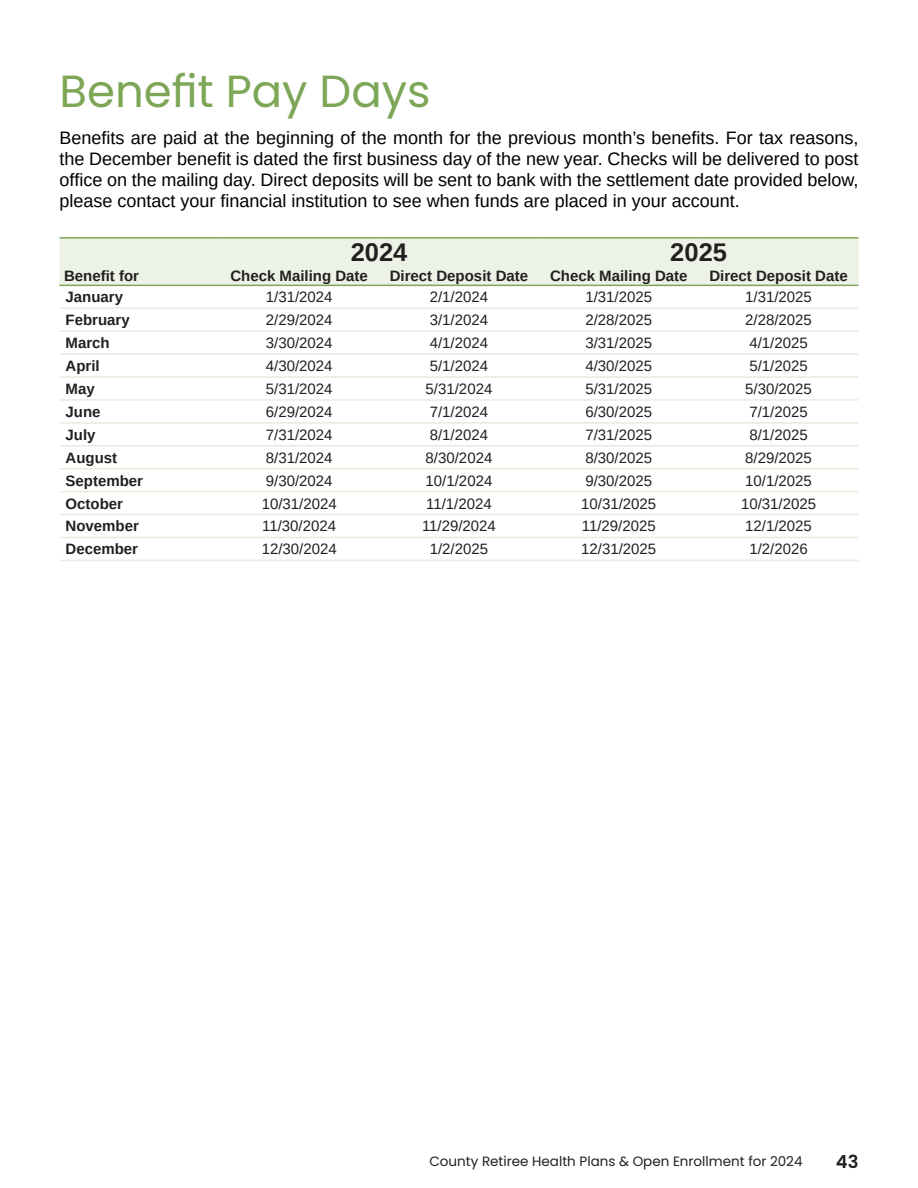
<style>
.page{position:relative;width:918px;height:1188px;background:#fff}
.page>*{position:absolute;margin:0;border:0;box-sizing:border-box;transform-origin:0 0}
._30_Reg_Left{font:45px "Poppins";color:#7da656}
.t1{font:700 25.5px "Arimo";color:#231f20}
._30_Reg_Left-2{font:18px/21px "Arimo";color:#000;text-align:justify}
.t2{font:600 18px "Poppins";color:#231f20}
.t3{font:15px "Arimo";color:#231f20}
.t4{font:700 15px "Arimo";color:#231f20}
.t5{font:13.5px "Poppins";color:#231f20}
</style>
<div class="page">
<div style="left:60px;top:239px;width:798px;height:46px;background:#ecf2e6"></div>
<hr style="left:60px;top:237px;width:159px;height:2px;background:#7da656">
<hr style="left:219px;top:237px;width:160px;height:2px;background:#7da656">
<hr style="left:379px;top:237px;width:160px;height:2px;background:#7da656">
<hr style="left:539px;top:237px;width:160px;height:2px;background:#7da656">
<hr style="left:699px;top:237px;width:159px;height:2px;background:#7da656">
<hr style="left:60px;top:285px;width:159px;height:1px;background:#7da656">
<hr style="left:219px;top:285px;width:160px;height:1px;background:#7da656">
<hr style="left:379px;top:285px;width:160px;height:1px;background:#7da656">
<hr style="left:539px;top:285px;width:160px;height:1px;background:#7da656">
<hr style="left:699px;top:285px;width:159px;height:1px;background:#7da656">
<hr style="left:60px;top:308px;width:159px;height:1px;background:#e5eddd">
<hr style="left:219px;top:308px;width:160px;height:1px;background:#e5eddd">
<hr style="left:379px;top:308px;width:160px;height:1px;background:#e5eddd">
<hr style="left:539px;top:308px;width:160px;height:1px;background:#e5eddd">
<hr style="left:699px;top:308px;width:159px;height:1px;background:#e5eddd">
<hr style="left:379px;top:422px;width:160px;height:2px;background:#e5eddd">
<hr style="left:699px;top:422px;width:159px;height:2px;background:#e5eddd">
<hr style="left:60px;top:330px;width:159px;height:2px;background:#e5eddd">
<hr style="left:219px;top:330px;width:160px;height:2px;background:#e5eddd">
<hr style="left:379px;top:330px;width:160px;height:2px;background:#e5eddd">
<hr style="left:539px;top:330px;width:160px;height:2px;background:#e5eddd">
<hr style="left:699px;top:330px;width:159px;height:2px;background:#e5eddd">
<hr style="left:60px;top:353px;width:159px;height:2px;background:#e5eddd">
<hr style="left:219px;top:353px;width:160px;height:2px;background:#e5eddd">
<hr style="left:379px;top:353px;width:160px;height:2px;background:#e5eddd">
<hr style="left:539px;top:353px;width:160px;height:2px;background:#e5eddd">
<hr style="left:699px;top:353px;width:159px;height:2px;background:#e5eddd">
<hr style="left:60px;top:376px;width:159px;height:2px;background:#e5eddd">
<hr style="left:219px;top:376px;width:160px;height:2px;background:#e5eddd">
<hr style="left:379px;top:376px;width:160px;height:2px;background:#e5eddd">
<hr style="left:539px;top:376px;width:160px;height:2px;background:#e5eddd">
<hr style="left:699px;top:376px;width:159px;height:2px;background:#e5eddd">
<hr style="left:60px;top:399px;width:159px;height:2px;background:#e5eddd">
<hr style="left:219px;top:399px;width:160px;height:2px;background:#e5eddd">
<hr style="left:379px;top:399px;width:160px;height:2px;background:#e5eddd">
<hr style="left:539px;top:399px;width:160px;height:2px;background:#e5eddd">
<hr style="left:699px;top:399px;width:159px;height:2px;background:#e5eddd">
<hr style="left:60px;top:422px;width:159px;height:2px;background:#e5eddd">
<hr style="left:219px;top:422px;width:160px;height:2px;background:#e5eddd">
<hr style="left:539px;top:422px;width:160px;height:2px;background:#e5eddd">
<hr style="left:60px;top:445px;width:159px;height:2px;background:#e5eddd">
<hr style="left:219px;top:445px;width:160px;height:2px;background:#e5eddd">
<hr style="left:379px;top:445px;width:160px;height:2px;background:#e5eddd">
<hr style="left:539px;top:445px;width:160px;height:2px;background:#e5eddd">
<hr style="left:699px;top:445px;width:159px;height:2px;background:#e5eddd">
<hr style="left:60px;top:468px;width:159px;height:1px;background:#e5eddd">
<hr style="left:219px;top:468px;width:160px;height:1px;background:#e5eddd">
<hr style="left:379px;top:468px;width:160px;height:1px;background:#e5eddd">
<hr style="left:539px;top:468px;width:160px;height:1px;background:#e5eddd">
<hr style="left:699px;top:468px;width:159px;height:1px;background:#e5eddd">
<hr style="left:60px;top:491px;width:159px;height:1px;background:#e5eddd">
<hr style="left:219px;top:491px;width:160px;height:1px;background:#e5eddd">
<hr style="left:379px;top:491px;width:160px;height:1px;background:#e5eddd">
<hr style="left:539px;top:491px;width:160px;height:1px;background:#e5eddd">
<hr style="left:699px;top:491px;width:159px;height:1px;background:#e5eddd">
<hr style="left:60px;top:514px;width:159px;height:1px;background:#e5eddd">
<hr style="left:219px;top:514px;width:160px;height:1px;background:#e5eddd">
<hr style="left:379px;top:514px;width:160px;height:1px;background:#e5eddd">
<hr style="left:539px;top:514px;width:160px;height:1px;background:#e5eddd">
<hr style="left:699px;top:514px;width:159px;height:1px;background:#e5eddd">
<hr style="left:60px;top:537px;width:159px;height:1px;background:#e5eddd">
<hr style="left:219px;top:537px;width:160px;height:1px;background:#e5eddd">
<hr style="left:379px;top:537px;width:160px;height:1px;background:#e5eddd">
<hr style="left:539px;top:537px;width:160px;height:1px;background:#e5eddd">
<hr style="left:699px;top:537px;width:159px;height:1px;background:#e5eddd">
<hr style="left:60px;top:560px;width:159px;height:1px;background:#e5eddd">
<hr style="left:219px;top:560px;width:160px;height:1px;background:#e5eddd">
<hr style="left:379px;top:560px;width:160px;height:1px;background:#e5eddd">
<hr style="left:539px;top:560px;width:160px;height:1px;background:#e5eddd">
<hr style="left:699px;top:560px;width:159px;height:1px;background:#e5eddd">
<p class="_30_Reg_Left" style="left:60px;top:65px;width:373px">Benefit Pay Days</p>
<p class="_30_Reg_Left-2" style="left:60px;top:127px;width:800px">Benefits are paid at the beginning of the month for the previous month’s benefits. For tax reasons, the December benefit is dated the first business day of the new year. Checks will be delivered to post office on the mailing day. Direct deposits will be sent to bank with the settlement date provided below, please contact your financial institution to see when funds are placed in your account.</p>
<p class="t4" style="left:64px;top:265px;width:76px">Benefit for</p>
<p class="t1" style="left:351px;top:235px;width:58px">2024</p>
<p class="t1" style="left:670px;top:235px;width:58px">2025</p>
<p class="t4" style="left:230px;top:265px;width:139px">Check Mailing Date</p>
<p class="t4" style="left:390px;top:265px;width:140px">Direct Deposit Date</p>
<p class="t4" style="left:550px;top:265px;width:139px">Check Mailing Date</p>
<p class="t4" style="left:709px;top:265px;width:140px">Direct Deposit Date</p>
<p class="t4" style="left:66px;top:287px;width:59px">January</p>
<p class="t3" style="left:266px;top:288px;width:68px">1/31/2024</p>
<p class="t3" style="left:430px;top:288px;width:60px">2/1/2024</p>
<p class="t3" style="left:585px;top:288px;width:68px">1/31/2025</p>
<p class="t3" style="left:745px;top:288px;width:68px">1/31/2025</p>
<p class="t4" style="left:66px;top:310px;width:66px">February</p>
<p class="t3" style="left:266px;top:310px;width:68px">2/29/2024</p>
<p class="t3" style="left:430px;top:310px;width:60px">3/1/2024</p>
<p class="t3" style="left:585px;top:310px;width:68px">2/28/2025</p>
<p class="t3" style="left:745px;top:310px;width:68px">2/28/2025</p>
<p class="t4" style="left:66px;top:333px;width:46px">March</p>
<p class="t3" style="left:266px;top:333px;width:68px">3/30/2024</p>
<p class="t3" style="left:430px;top:333px;width:60px">4/1/2024</p>
<p class="t3" style="left:585px;top:333px;width:68px">3/31/2025</p>
<p class="t3" style="left:749px;top:333px;width:60px">4/1/2025</p>
<p class="t4" style="left:66px;top:356px;width:36px">April</p>
<p class="t3" style="left:266px;top:356px;width:68px">4/30/2024</p>
<p class="t3" style="left:430px;top:356px;width:60px">5/1/2024</p>
<p class="t3" style="left:585px;top:356px;width:68px">4/30/2025</p>
<p class="t3" style="left:749px;top:356px;width:60px">5/1/2025</p>
<p class="t4" style="left:66px;top:378px;width:31px">May</p>
<p class="t3" style="left:266px;top:379px;width:68px">5/31/2024</p>
<p class="t3" style="left:426px;top:379px;width:68px">5/31/2024</p>
<p class="t3" style="left:585px;top:379px;width:68px">5/31/2025</p>
<p class="t3" style="left:745px;top:379px;width:68px">5/30/2025</p>
<p class="t4" style="left:66px;top:401px;width:37px">June</p>
<p class="t3" style="left:266px;top:402px;width:68px">6/29/2024</p>
<p class="t3" style="left:430px;top:402px;width:60px">7/1/2024</p>
<p class="t3" style="left:585px;top:402px;width:68px">6/30/2025</p>
<p class="t3" style="left:749px;top:402px;width:60px">7/1/2025</p>
<p class="t4" style="left:66px;top:424px;width:32px">July</p>
<p class="t3" style="left:266px;top:425px;width:68px">7/31/2024</p>
<p class="t3" style="left:430px;top:425px;width:60px">8/1/2024</p>
<p class="t3" style="left:585px;top:425px;width:68px">7/31/2025</p>
<p class="t3" style="left:749px;top:425px;width:60px">8/1/2025</p>
<p class="t4" style="left:66px;top:447px;width:53px">August</p>
<p class="t3" style="left:266px;top:448px;width:68px">8/31/2024</p>
<p class="t3" style="left:426px;top:448px;width:68px">8/30/2024</p>
<p class="t3" style="left:585px;top:448px;width:68px">8/30/2025</p>
<p class="t3" style="left:745px;top:448px;width:68px">8/29/2025</p>
<p class="t4" style="left:66px;top:470px;width:79px">September</p>
<p class="t3" style="left:266px;top:471px;width:68px">9/30/2024</p>
<p class="t3" style="left:426px;top:471px;width:68px">10/1/2024</p>
<p class="t3" style="left:585px;top:471px;width:68px">9/30/2025</p>
<p class="t3" style="left:745px;top:471px;width:68px">10/1/2025</p>
<p class="t4" style="left:66px;top:493px;width:59px">October</p>
<p class="t3" style="left:262px;top:494px;width:77px">10/31/2024</p>
<p class="t3" style="left:426px;top:494px;width:67px">11/1/2024</p>
<p class="t3" style="left:581px;top:494px;width:77px">10/31/2025</p>
<p class="t3" style="left:741px;top:494px;width:77px">10/31/2025</p>
<p class="t4" style="left:66px;top:516px;width:75px">November</p>
<p class="t3" style="left:262px;top:517px;width:75px">11/30/2024</p>
<p class="t3" style="left:422px;top:517px;width:75px">11/29/2024</p>
<p class="t3" style="left:582px;top:517px;width:75px">11/29/2025</p>
<p class="t3" style="left:745px;top:517px;width:68px">12/1/2025</p>
<p class="t4" style="left:66px;top:539px;width:74px">December</p>
<p class="t3" style="left:262px;top:540px;width:77px">12/30/2024</p>
<p class="t3" style="left:430px;top:540px;width:60px">1/2/2025</p>
<p class="t3" style="left:581px;top:540px;width:77px">12/31/2025</p>
<p class="t3" style="left:749px;top:540px;width:60px">1/2/2026</p>
<p class="t5" style="left:430px;top:1153px;width:374px">County Retiree Health Plans &amp; Open Enrollment for 2024</p>
<p class="t2" style="left:836px;top:1151px;width:24px">43</p>
</div>
